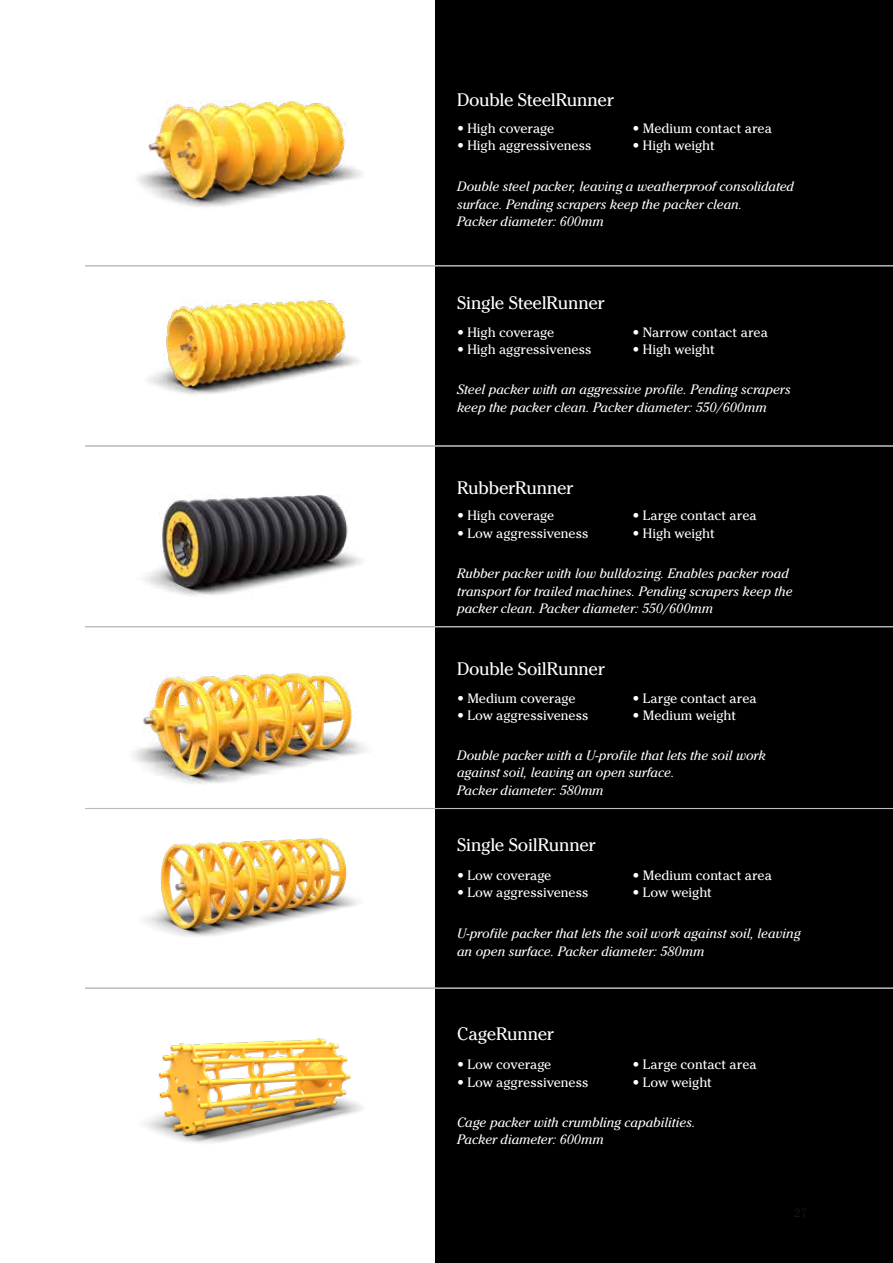
<style>
.page{position:relative;width:893px;height:1263px;background:#fff}
.page>*{position:absolute;margin:0;border:0;box-sizing:border-box;transform-origin:0 0}
.t1{font:18px "Cheltenham";letter-spacing:-.015em;color:#fff}
.t2{font:italic 13.5px/17.5px "Cheltenham";letter-spacing:-.005em;color:#fff}
.t3{font:13.5px "Cheltenham";letter-spacing:-.005em;color:#fff}
.t4{font:12px "Cheltenham";color:#17150f}
</style>
<div class="page">
<div style="left:436px;top:0;width:457px;height:1263px;background:#000"></div>
<img style="left:144px;top:1038px;width:219px;height:105px">
<img style="left:144px;top:838px;width:214px;height:98px">
<img style="left:137px;top:100px;width:225px;height:107px">
<img style="left:133px;top:672px;width:234px;height:112px">
<img style="left:148px;top:300px;width:211px;height:95px">
<img style="left:143px;top:495px;width:219px;height:101px">
<hr style="left:85px;top:265px;width:808px;height:1px;background:#bbbdbd">
<hr style="left:85px;top:445px;width:808px;height:1px;background:#bbbdbd">
<hr style="left:85px;top:626px;width:808px;height:1px;background:#bbbdbd">
<hr style="left:85px;top:808px;width:808px;height:1px;background:#bbbdbd">
<hr style="left:85px;top:988px;width:808px;height:1px;background:#bbbdbd">
<h1 class="t1" style="left:457px;top:89px;width:159px">Double SteelRunner</h1>
<p class="t3" style="left:457px;top:120px;width:99px">• High coverage</p>
<p class="t3" style="left:632px;top:120px;width:141px">• Medium contact area</p>
<p class="t3" style="left:457px;top:138px;width:136px">• High aggressiveness</p>
<p class="t3" style="left:632px;top:138px;width:84px">• High weight</p>
<p class="t2" style="left:457px;top:178px;width:338px">Double steel packer, leaving a weatherproof consolidated surface. Pending scrapers keep the packer clean.<br>Packer diameter: 600mm</p>
<h1 class="t1" style="left:457px;top:292px;width:149px">Single SteelRunner</h1>
<p class="t3" style="left:457px;top:324px;width:99px">• High coverage</p>
<p class="t3" style="left:632px;top:324px;width:137px">• Narrow contact area</p>
<p class="t3" style="left:457px;top:341px;width:136px">• High aggressiveness</p>
<p class="t3" style="left:632px;top:341px;width:84px">• High weight</p>
<p class="t2" style="left:457px;top:381px;width:335px">Steel packer with an aggressive profile. Pending scrapers keep the packer clean. Packer diameter: 550/600mm</p>
<h1 class="t1" style="left:457px;top:477px;width:118px">RubberRunner</h1>
<p class="t3" style="left:457px;top:508px;width:99px">• High coverage</p>
<p class="t3" style="left:632px;top:508px;width:125px">• Large contact area</p>
<p class="t3" style="left:457px;top:525px;width:133px">• Low aggressiveness</p>
<p class="t3" style="left:632px;top:525px;width:84px">• High weight</p>
<p class="t2" style="left:457px;top:564px;width:337px">Rubber packer with low bulldozing. Enables packer road transport for trailed machines. Pending scrapers keep the packer clean. Packer diameter: 550/600mm</p>
<h1 class="t1" style="left:457px;top:658px;width:150px">Double SoilRunner</h1>
<p class="t3" style="left:457px;top:690px;width:120px">• Medium coverage</p>
<p class="t3" style="left:632px;top:690px;width:125px">• Large contact area</p>
<p class="t3" style="left:457px;top:708px;width:133px">• Low aggressiveness</p>
<p class="t3" style="left:632px;top:708px;width:105px">• Medium weight</p>
<p class="t2" style="left:457px;top:746px;width:310px">Double packer with a U-profile that lets the soil work against soil, leaving an open surface.<br>Packer diameter: 580mm</p>
<h1 class="t1" style="left:457px;top:834px;width:140px">Single SoilRunner</h1>
<p class="t3" style="left:457px;top:867px;width:96px">• Low coverage</p>
<p class="t3" style="left:632px;top:867px;width:141px">• Medium contact area</p>
<p class="t3" style="left:457px;top:885px;width:133px">• Low aggressiveness</p>
<p class="t3" style="left:632px;top:885px;width:81px">• Low weight</p>
<p class="t2" style="left:457px;top:925px;width:345px">U-profile packer that lets the soil work against soil, leaving an open surface. Packer diameter: 580mm</p>
<h1 class="t1" style="left:457px;top:1024px;width:99px">CageRunner</h1>
<p class="t3" style="left:457px;top:1056px;width:96px">• Low coverage</p>
<p class="t3" style="left:632px;top:1056px;width:125px">• Large contact area</p>
<p class="t3" style="left:457px;top:1074px;width:133px">• Low aggressiveness</p>
<p class="t3" style="left:632px;top:1074px;width:81px">• Low weight</p>
<p class="t2" style="left:457px;top:1113px;width:240px">Cage packer with crumbling capabilities.<br>Packer diameter: 600mm</p>
<p class="t4" style="left:794px;top:1206px;width:14px">27</p>
</div>
